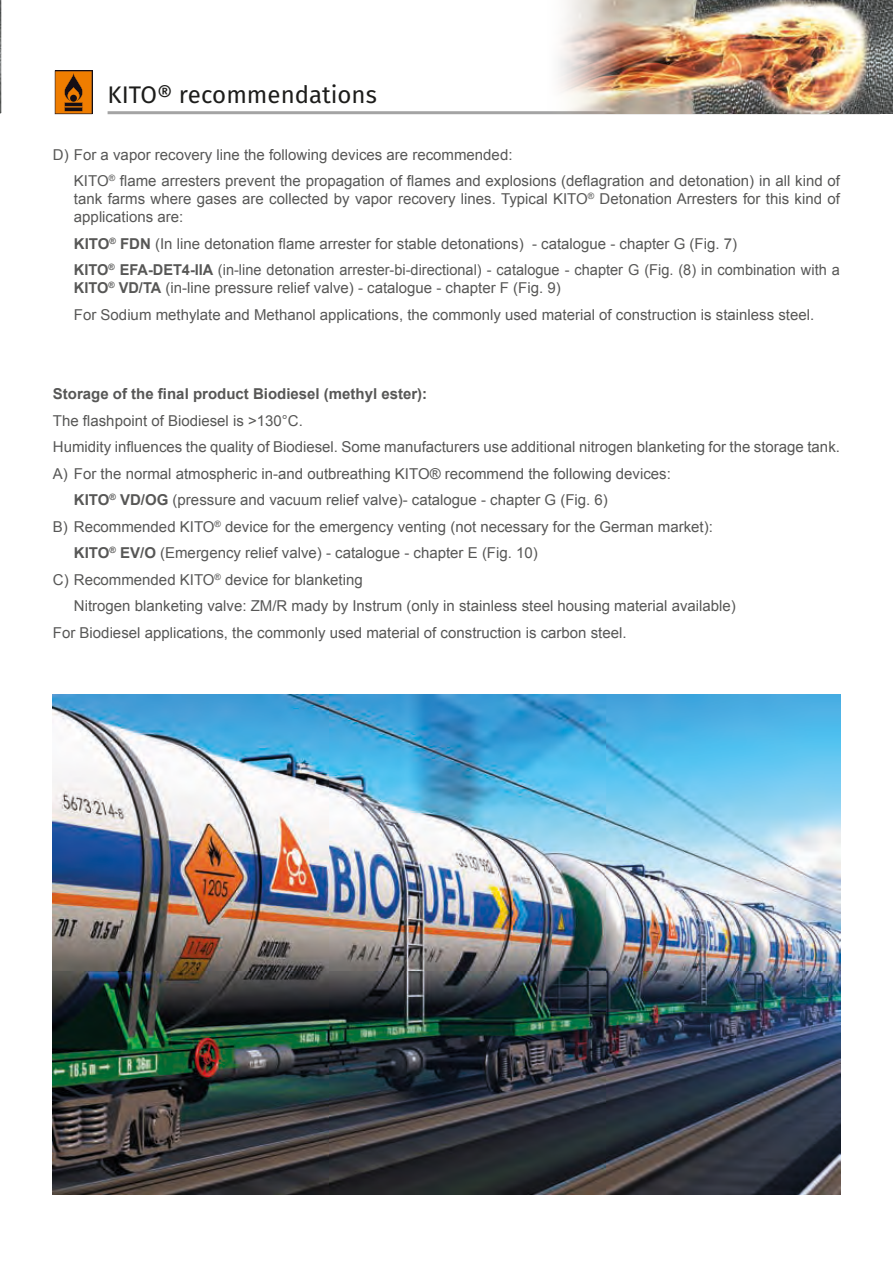
<style>
.page{position:relative;width:893px;height:1263px;background:#fff}
.page>*{position:absolute;margin:0;border:0;box-sizing:border-box;transform-origin:0 0}
.t1{font:24px "Fira Sans";color:#1d1d1b}
.t2{font:15px/26.5px "Arial";color:#575756}
.t3{font:700 15px "Arial";color:#575756}
.t4{font:italic 13.05px "Fira Sans";color:#555353;scale:.9 1}
.s1{font-weight:700}
</style>
<div class="page">
<hr style="left:108px;top:111px;width:772px;height:3px;background:#a4a4a4">
<svg style="left:55px;top:71px;width:37px;height:43px;background:#b66006"></svg>
<img style="left:536px;top:0;width:357px;height:113px">
<img style="left:53px;top:695px;width:787px;height:499px">
<img style="left:0;top:0;width:1px;height:113px">
<h1 class="t1" style="left:108px;top:77px;width:271px">KITO® recommendations</h1>
<p class="t2" style="left:74px;top:141px;width:767px;text-indent:-21px">D) For a vapor recovery line the following devices are recommended:<br>KITO<sup>®</sup> flame arresters prevent the propagation of flames and explosions (deflagration and detonation) in all kind of</p>
<p class="t2" style="left:74px;top:190px;width:767px;line-height:18px">tank farms where gases are collected by vapor recovery lines. Typical KITO<sup>®</sup> Detonation Arresters for this kind of applications are:</p>
<p class="t2" style="left:74px;top:230px;width:767px"><span class="s1">KITO</span><sup>®</sup> <span class="s1">FDN</span> (In line detonation flame arrester for stable detonations) - catalogue - chapter G (Fig. 7)<br><span class="s1">KITO</span><sup>®</sup> <span class="s1">EFA-DET4-IIA</span> (in-line detonation arrester-bi-directional) - catalogue - chapter G (Fig. (8) in combination with a</p>
<p class="t2" style="left:74px;top:275px;width:742px"><span class="s1">KITO</span><sup>®</sup> <span class="s1">VD/TA</span> (in-line pressure relief valve) - catalogue - chapter F (Fig. 9)<br>For Sodium methylate and Methanol applications, the commonly used material of construction is stainless steel.</p>
<p class="t4" style="left:52px;top:152px;width:189px">QUALITÄT ⋅ SCHUTZ ⋅ SICHERHEIT</p>
<p class="t3" style="left:53px;top:384px;width:376px">Storage of the final product Biodiesel (methyl ester):</p>
<p class="t2" style="left:53px;top:407px;width:251px">The flashpoint of Biodiesel is &gt;130°C.</p>
<p class="t2" style="left:53px;top:434px;width:788px">Humidity influences the quality of Biodiesel. Some manufacturers use additional nitrogen blanketing for the storage tank.</p>
<p class="t2" style="left:53px;top:460px;width:619px">A) For the normal atmospheric in-and outbreathing KITO® recommend the following devices:</p>
<p class="t2" style="left:74px;top:487px;width:535px"><span class="s1">KITO</span><sup>®</sup> <span class="s1">VD/OG</span> (pressure and vacuum relief valve)- catalogue - chapter G (Fig. 6)</p>
<p class="t2" style="left:53px;top:513px;width:661px">B) Recommended KITO<sup>®</sup> device for the emergency venting (not necessary for the German market):</p>
<p class="t2" style="left:74px;top:540px;width:465px"><span class="s1">KITO</span><sup>®</sup> <span class="s1">EV/O</span> (Emergency relief valve) - catalogue - chapter E (Fig. 10)</p>
<p class="t2" style="left:53px;top:566px;width:311px">C) Recommended KITO<sup>®</sup> device for blanketing</p>
<p class="t2" style="left:74px;top:593px;width:663px">Nitrogen blanketing valve: ZM/R mady by Instrum (only in stainless steel housing material available)</p>
<p class="t2" style="left:53px;top:619px;width:575px">For Biodiesel applications, the commonly used material of construction is carbon steel.</p>
</div>
